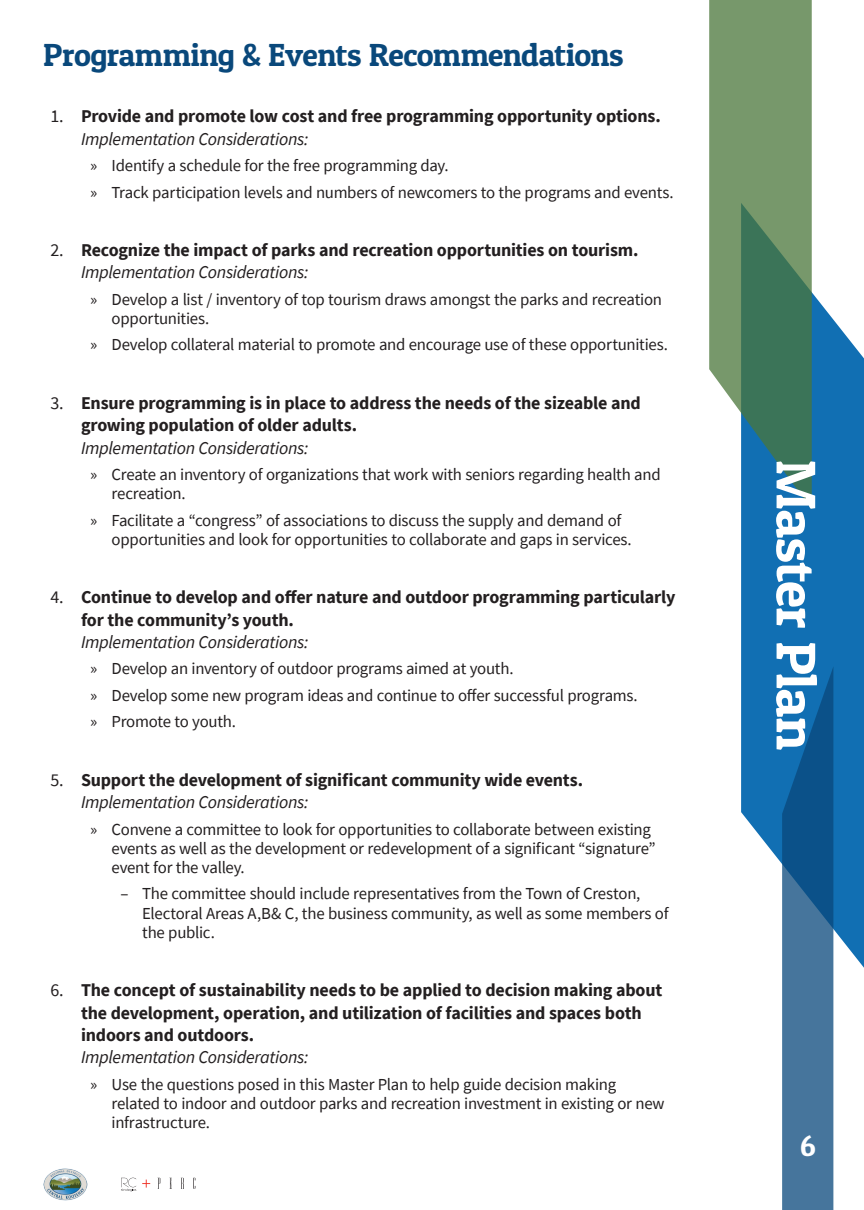
<style>
.page{position:relative;width:864px;height:1210px;background:#fff}
.page>*{position:absolute;margin:0;border:0;box-sizing:border-box;transform-origin:0 0}
.Section_Number{font:56px "Patua One";letter-spacing:-.02em;color:#fff}
.Heading_1{font:32px "Patua One";letter-spacing:-.02em;color:#09487b}
.t1{font:29.6px "Patua One";color:#fff}
.OL01{font:700 18px/22.4px "Source Sans Pro";letter-spacing:-.01em;color:#231f20}
.t2{font:16.8px/19.2px "Source Sans Pro";letter-spacing:-.015em;color:#231f20}
.s1{font-weight:400}
.s2{font-weight:400;font-style:italic}
</style>
<div class="page">
<svg style="left:121px;top:1177px;width:15px;height:14px"></svg>
<svg style="left:158px;top:1177px;width:2px;height:12px"></svg>
<svg style="left:181px;top:1177px;width:3px;height:12px"></svg>
<svg style="left:193px;top:1177px;width:2px;height:11px"></svg>
<svg style="left:169px;top:1177px;width:3px;height:12px"></svg>
<svg style="left:142px;top:1179px;width:8px;height:8px"></svg>
<img style="left:43px;top:1168px;width:44px;height:32px">
<svg style="left:741px;top:292px;width:123px;height:680px;background:#3383bd"></svg>
<svg style="left:782px;top:666px;width:51px;height:544px;background:#2e6a9a"></svg>
<svg style="left:709px;top:0;width:103px;height:509px;background:#699275"></svg>
<p class="Heading_1" style="left:43px;top:35px;width:582px">Programming &amp; Events Recommendations</p>
<p class="OL01" style="left:81px;top:105px;width:581px;text-indent:-31px"><span class="s1">1.</span> Provide and promote low cost and free programming opportunity options.<br><span class="s2">Implementation Considerations:</span></p>
<p class="t2" style="left:90px;top:156px;width:360px">» Identify a schedule for the free programming day.</p>
<p class="t2" style="left:90px;top:182px;width:585px">» Track participation levels and numbers of newcomers to the programs and events.</p>
<p class="OL01" style="left:81px;top:238px;width:559px;text-indent:-31px"><span class="s1">2.</span> Recognize the impact of parks and recreation opportunities on tourism.<br><span class="s2">Implementation Considerations:</span></p>
<p class="t2" style="left:112px;top:289px;width:552px;text-indent:-22px">» Develop a list / inventory of top tourism draws amongst the parks and recreation opportunities.</p>
<p class="t2" style="left:90px;top:335px;width:580px">» Develop collateral material to promote and encourage use of these opportunities.</p>
<p class="OL01" style="left:81px;top:391px;width:561px;text-indent:-31px"><span class="s1">3.</span> Ensure programming is in place to address the needs of the sizeable and growing population of older adults.<br><span class="s2">Implementation Considerations:</span></p>
<p class="t2" style="left:112px;top:465px;width:551px;text-indent:-22px">» Create an inventory of organizations that work with seniors regarding health and recreation.</p>
<p class="t2" style="left:112px;top:510px;width:522px;text-indent:-22px">» Facilitate a “congress” of associations to discuss the supply and demand of opportunities and look for opportunities to collaborate and gaps in services.</p>
<p class="OL01" style="left:81px;top:586px;width:596px;text-indent:-31px"><span class="s1">4.</span> Continue to develop and offer nature and outdoor programming particularly for the community’s youth.<br><span class="s2">Implementation Considerations:</span></p>
<p class="t2" style="left:90px;top:659px;width:425px">» Develop an inventory of outdoor programs aimed at youth.</p>
<p class="t2" style="left:90px;top:685px;width:549px">» Develop some new program ideas and continue to offer successful programs.</p>
<p class="t2" style="left:90px;top:712px;width:148px">» Promote to youth.</p>
<p class="OL01" style="left:81px;top:768px;width:504px;text-indent:-31px"><span class="s1">5.</span> Support the development of significant community wide events.<br><span class="s2">Implementation Considerations:</span></p>
<p class="t2" style="left:112px;top:819px;width:546px;text-indent:-22px">» Convene a committee to look for opportunities to collaborate between existing events as well as the development or redevelopment of a significant “signature” event for the valley.</p>
<p class="t2" style="left:142px;top:884px;width:528px;text-indent:-22px">– The committee should include representatives from the Town of Creston,<br>Electoral Areas A,B&amp; C, the business community, as well as some members of the public.</p>
<p class="OL01" style="left:81px;top:978px;width:583px;text-indent:-31px"><span class="s1">6.</span> The concept of sustainability needs to be applied to decision making about the development, operation, and utilization of facilities and spaces both indoors and outdoors.<br><span class="s2">Implementation Considerations:</span></p>
<p class="t2" style="left:112px;top:1074px;width:554px;text-indent:-22px">» Use the questions posed in this Master Plan to help guide decision making related to indoor and outdoor parks and recreation investment in existing or new infrastructure.</p>
<p class="Section_Number" style="left:831px;top:460px;width:292px;rotate:90deg">Master Plan</p>
<h3 class="t1" style="left:800px;top:1127px;width:17px">6</h3>
</div>
